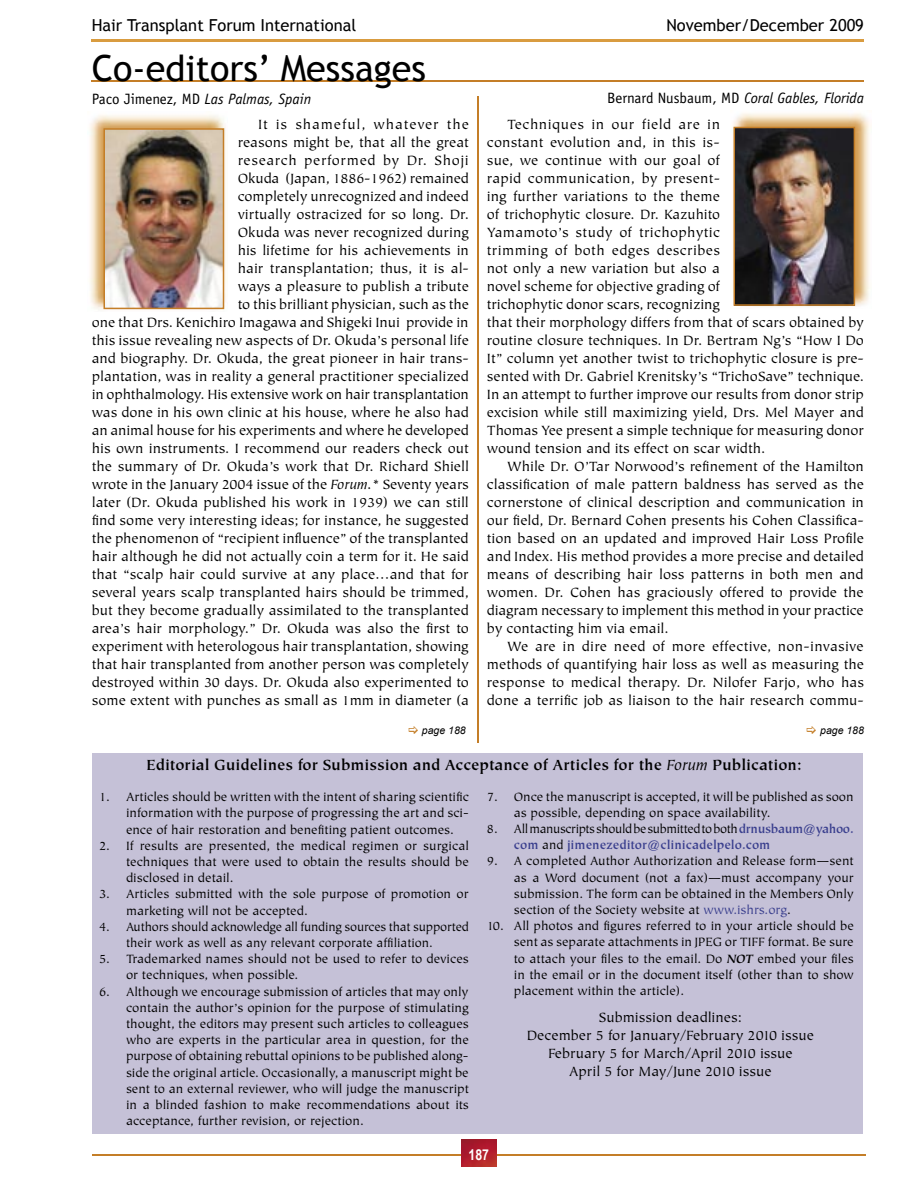
<style>
.page{position:relative;width:918px;height:1188px;background:#fff}
.page>*{position:absolute;margin:0;border:0;box-sizing:border-box;transform-origin:0 0}
.t1{font:36px "Trebuchet MS";color:#000}
.t2{font:700 16.5px "Tiepolo";color:#000}
.t3{font:16.5px "Trebuchet MS";color:#000}
.t4{font:15px/18px "Tiepolo";color:#000;text-align:justify}
.t5{font:italic 15px "Officina Sans";color:#000}
.t6{font:700 15px "Arial Narrow";color:#fff}
.t7{font:13.5px/16.2px "Tiepolo";color:#000;text-align:justify}
.t8{font:700 13.5px/16.2px "Tiepolo";color:#3a3f8e}
.t9{font:italic 10.5px "Arial";color:#000}
.s1{font-style:normal}
.s2{font-weight:400;font-style:italic}
.s3{font-style:italic}
.s4{font-weight:400;color:#000}
.s5{color:#3a3f8e}
.s6{font-weight:700;font-style:italic}
</style>
<div class="page">
<hr style="left:92px;top:1154px;width:774px;height:1px;background:#c47e28">
<img style="left:461px;top:1140px;width:35px;height:26px">
<hr style="left:92px;top:39px;width:772px;height:3px;background:#d99c40">
<div style="left:93px;top:753px;width:770px;height:380px;background:#c5c1d7"></div>
<hr style="left:92px;top:80px;width:772px;height:2px;background:#c47e28">
<hr style="left:478px;top:96px;width:1px;height:646px;background:#c47e28">
<img style="left:733px;top:113px;width:138px;height:194px">
<img style="left:734px;top:127px;width:121px;height:179px">
<img style="left:90px;top:115px;width:137px;height:195px">
<img style="left:104px;top:128px;width:120px;height:181px">
<p class="t3" style="left:92px;top:16px;width:266px">Hair Transplant Forum International</p>
<p class="t3" style="left:666px;top:16px;width:199px">November/December 2009</p>
<h1 class="t1" style="left:92px;top:47px;width:336px">Co-editors’ Messages</h1>
<p class="t5" style="left:92px;top:90px;width:221px"><span class="s1">Paco Jimenez, MD</span> Las Palmas, Spain</p>
<p class="t5" style="left:607px;top:89px;width:258px"><span class="s1">Bernard Nusbaum, MD</span> Coral Gables, Florida</p>
<p class="t4" style="left:487px;top:116px;width:379px;text-align:left;text-indent:20px">Techniques in our field are in<br>constant evolution and, in this is-<br>sue, we continue with our goal of<br>rapid communication, by present-<br>ing further variations to the theme<br>of trichophytic closure. Dr. Kazuhito<br>Yamamoto’s study of trichophytic<br>trimming of both edges describes<br>not only a new variation but also a<br>novel scheme for objective grading of<br>trichophytic donor scars, recognizing<br>that their morphology differs from that of scars obtained by routine closure techniques. In Dr. Bertram Ng’s “How I Do It” column yet another twist to trichophytic closure is pre&shy;sented with Dr. Gabriel Krenitsky’s “TrichoSave” technique.<br>In an attempt to further improve our results from donor strip excision while still maximizing yield, Drs. Mel Mayer and Thomas Yee present a simple technique for measuring donor wound tension and its effect on scar width.</p>
<p class="t4" style="left:487px;top:458px;width:379px;text-indent:20px">While Dr. O’Tar Norwood’s refinement of the Hamilton classification of male pattern baldness has served as the cornerstone of clinical description and communication in our field, Dr. Bernard Cohen presents his Cohen Classifica&shy;tion based on an updated and improved Hair Loss Profile and Index. His method provides a more precise and detailed means of describing hair loss patterns in both men and women. Dr. Cohen has graciously offered to provide the diagram necessary to implement this method in your practice by contacting him via email.</p>
<p class="t4" style="left:487px;top:638px;width:379px;text-indent:20px">We are in dire need of more effective, non-invasive methods of quantifying hair loss as well as measuring the response to medical therapy. Dr. Nilofer Farjo, who has done a terrific job as liaison to the hair research commu-</p>
<p class="t9" style="left:422px;top:723px;width:45px">page 188</p>
<p class="t2" style="left:146px;top:755px;width:657px">Editorial Guidelines for Submission and Acceptance of Articles for the <span class="s2">Forum</span> Publication:</p>
<p class="t7" style="left:126px;top:789px;width:345px;text-indent:-27px">1. Articles should be written with the intent of sharing scientific information with the purpose of progressing the art and sci&shy;ence of hair restoration and benefiting patient outcomes.</p>
<p class="t7" style="left:126px;top:838px;width:345px;text-indent:-27px">2. If results are presented, the medical regimen or surgical techniques that were used to obtain the results should be disclosed in detail.</p>
<p class="t7" style="left:126px;top:886px;width:344px;text-indent:-27px">3. Articles submitted with the sole purpose of promotion or marketing will not be accepted.</p>
<p class="t7" style="left:126px;top:919px;width:344px;text-indent:-27px">4. Authors should acknowledge all funding sources that supported their work as well as any relevant corporate affiliation.</p>
<p class="t7" style="left:126px;top:951px;width:344px;text-indent:-27px">5. Trademarked names should not be used to refer to devices or techniques, when possible.</p>
<p class="t7" style="left:126px;top:984px;width:344px;text-indent:-27px">6. Although we encourage submission of articles that may only contain the author’s opinion for the purpose of stimulating thought, the editors may present such articles to colleagues who are experts in the particular area in question, for the purpose of obtaining rebuttal opinions to be published along&shy;side the original article. Occasionally, a manuscript might be sent to an external reviewer, who will judge the manuscript in a blinded fashion to make recommendations about its acceptance, further revision, or rejection.</p>
<p class="t4" style="left:92px;top:116px;width:379px;text-align:right">It is shameful, whatever the<br>reasons might be, that all the great<br>research performed by Dr. Shoji<br>Okuda (Japan, 1886-1962) remained<br>completely unrecognized and indeed<br>virtually ostracized for so long. Dr.<br>Okuda was never recognized during<br>his lifetime for his achievements in<br>hair transplantation; thus, it is al-<br>ways a pleasure to publish a tribute<br>to this brilliant physician, such as the<br>one that Drs. Kenichiro Imagawa and Shigeki Inui provide in this issue revealing new aspects of Dr. Okuda’s personal life and biography. Dr. Okuda, the great pioneer in hair trans&shy;plantation, was in reality a general practitioner specialized in ophthalmology. His extensive work on hair transplantation was done in his own clinic at his house, where he also had an animal house for his experiments and where he developed his own instruments. I recommend our readers check out the summary of Dr. Okuda’s work that Dr. Richard Shiell wrote in the January 2004 issue of the <span class="s3">Forum.*</span> Seventy years later (Dr. Okuda published his work in 1939) we can still find some very interesting ideas; for instance, he suggested the phenomenon of “recipient influence” of the transplanted hair although he did not actually coin a term for it. He said that “scalp hair could survive at any place…and that for several years scalp transplanted hairs should be trimmed, but they become gradually assimilated to the transplanted area’s hair morphology.” Dr. Okuda was also the first to experiment with heterologous hair transplantation, showing that hair transplanted from another person was completely destroyed within 30 days. Dr. Okuda also experimented to some extent with punches as small as 1mm in diameter (a</p>
<p class="t9" style="left:820px;top:723px;width:45px">page 188</p>
<p class="t7" style="left:514px;top:789px;width:341px;text-indent:-27px">7. Once the manuscript is accepted, it will be published as soon as possible, depending on space availability.</p>
<p class="t8" style="left:514px;top:821px;width:341px;text-indent:-27px"><span class="s4">8. All manuscripts should be submitted to both</span> drnusbaum@yahoo. com <span class="s4">and</span> jimenezeditor@clinicadelpelo.com</p>
<p class="t7" style="left:514px;top:854px;width:341px;text-indent:-27px">9. A completed Author Authorization and Release form—sent as a Word document (not a fax)—must accompany your submission. The form can be obtained in the Members Only section of the Society website at <span class="s5">www.ishrs.org</span>.</p>
<p class="t7" style="left:514px;top:918px;width:342px;text-indent:-27px">10. All photos and figures referred to in your article should be sent as separate attachments in JPEG or TIFF format. Be sure to attach your files to the email. Do <span class="s6">NOT</span> embed your files in the email or in the document itself (other than to show placement within the article).</p>
<p class="t4" style="left:527px;top:1009px;width:289px;text-align:center">Submission deadlines:<br>December 5 for January/February 2010 issue February 5 for March/April 2010 issue<br>April 5 for May/June 2010 issue</p>
<p class="t6" style="left:469px;top:1143px;width:22px">187</p>
</div>
